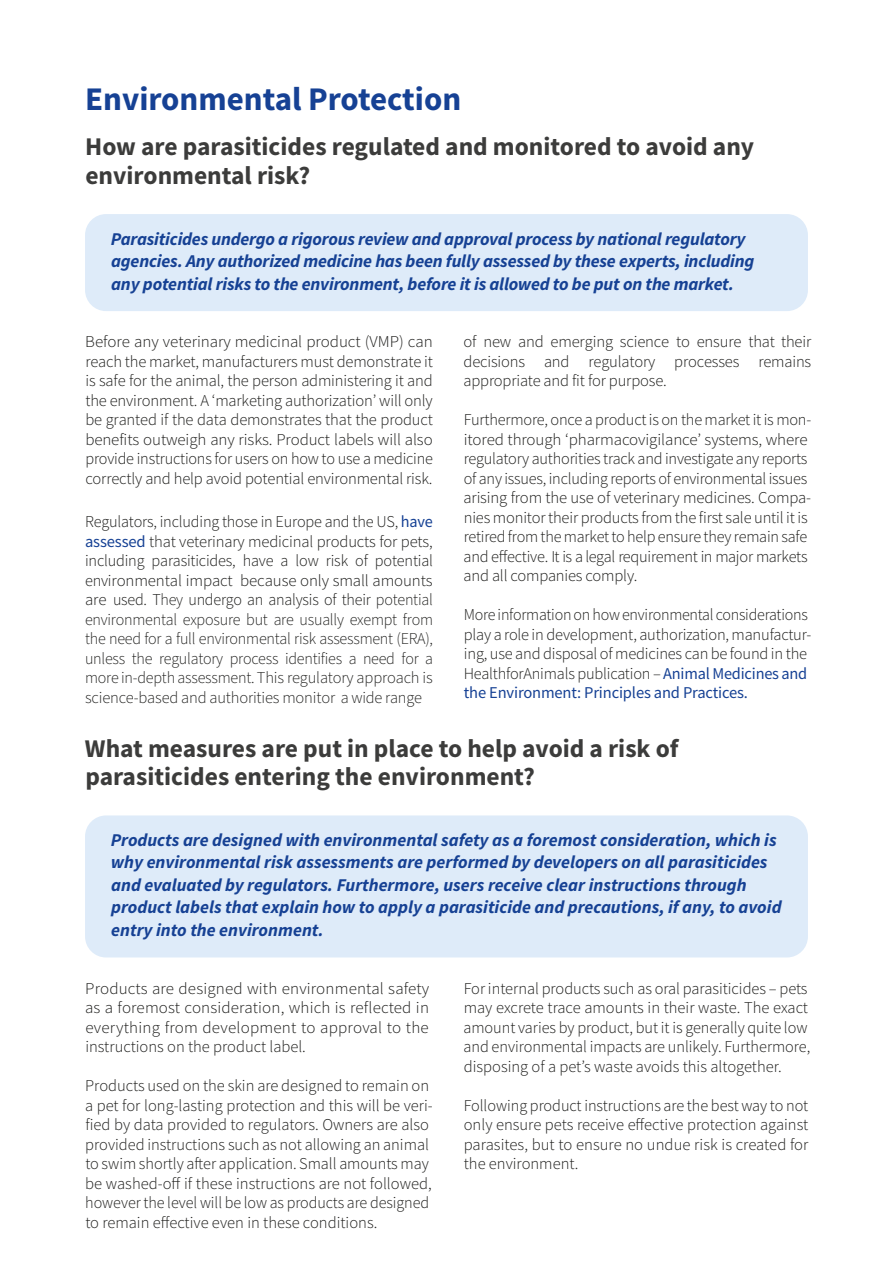
<style>
.page{position:relative;width:893px;height:1263px;background:#fff}
.page>*{position:absolute;margin:0;border:0;box-sizing:border-box;transform-origin:0 0}
.t1{font:700 33px "Source Sans Pro";color:#164194}
.t2{font:700 25.5px/28.5px "Source Sans Pro";color:#3c3c3b}
.t3{font:italic 700 18px/22.5px "Source Sans Pro";color:#164194}
.t4{font:300 16.5px/19.5px "Source Sans Pro";letter-spacing:-.01em;color:#1d1d1b;text-align:justify}
.s1{font-weight:400;color:#164194}
</style>
<div class="page">
<div style="left:85px;top:214px;width:723px;height:97px;background:#deebf9;border-radius:21px"></div>
<div style="left:85px;top:815px;width:723px;height:142px;background:#deebf9;border-radius:21px"></div>
<h1 class="t1" style="left:85px;top:76px;width:378px">Environmental Protection</h1>
<h2 class="t2" style="left:85px;top:132px;width:671px">How are parasiticides regulated and monitored to avoid any environmental risk?</h2>
<p class="t3" style="left:111px;top:227px;width:645px">Parasiticides undergo a rigorous review and approval process by national regulatory agencies. Any authorized medicine has been fully assessed by these experts, including any potential risks to the environment, before it is allowed to be put on the market.</p>
<p class="t4" style="left:463px;top:332px;width:349px">of new and emerging science to ensure that their decisions and regulatory processes remains appropriate and fit for purpose.</p>
<p class="t4" style="left:463px;top:410px;width:349px;text-align:left">Furthermore, once a product is on the market it is mon&shy;itored through ‘pharmacovigilance’ systems, where regulatory authorities track and investigate any reports of any issues, including reports of environmental issues arising from the use of veterinary medicines. Compa&shy;nies monitor their products from the first sale until it is retired from the market to help ensure they remain safe and effective. It is a legal requirement in major markets and all companies comply.</p>
<p class="t4" style="left:464px;top:605px;width:349px;text-align:left">More information on how environmental considerations play a role in development, authorization, manufactur&shy;ing, use and disposal of medicines can be found in the HealthforAnimals publication – <span class="s1">Animal Medicines and the Environment: Principles and Practices.</span></p>
<h2 class="t2" style="left:85px;top:734px;width:595px">What measures are put in place to help avoid a risk of parasiticides entering the environment?</h2>
<p class="t4" style="left:85px;top:332px;width:349px">Before any veterinary medicinal product (VMP) can reach the market, manufacturers must demonstrate it is safe for the animal, the person administering it and the environment. A ‘marketing authorization’ will only be granted if the data demonstrates that the product benefits outweigh any risks. Product labels will also provide instructions for users on how to use a medicine correctly and help avoid potential environmental risk.</p>
<p class="t4" style="left:85px;top:512px;width:350px">Regulators, including those in Europe and the US, <span class="s1">have assessed</span> that veterinary medicinal products for pets, including parasiticides, have a low risk of potential environmental impact because only small amounts are used. They undergo an analysis of their potential environmental exposure but are usually exempt from the need for a full environmental risk assessment (ERA), unless the regulatory process identifies a need for a more in-depth assessment. This regulatory approach is science-based and authorities monitor a wide range</p>
<p class="t3" style="left:111px;top:828px;width:672px">Products are designed with environmental safety as a foremost consideration, which is why environmental risk assessments are performed by developers on all parasiticides and evaluated by regulators. Furthermore, users receive clear instructions through product labels that explain how to apply a parasiticide and precautions, if any, to avoid entry into the environment.</p>
<p class="t4" style="left:85px;top:978px;width:346px">Products are designed with environmental safety as a foremost consideration, which is reflected in everything from development to approval to the instructions on the product label.</p>
<p class="t4" style="left:85px;top:1076px;width:349px;text-align:left">Products used on the skin are designed to remain on a pet for long-lasting protection and this will be veri&shy;fied by data provided to regulators. Owners are also provided instructions such as not allowing an animal to swim shortly after application. Small amounts may be washed-off if these instructions are not followed, however the level will be low as products are designed to remain effective even in these conditions.</p>
<p class="t4" style="left:463px;top:978px;width:348px;text-align:left">For internal products such as oral parasiticides – pets may excrete trace amounts in their waste. The exact amount varies by product, but it is generally quite low and environmental impacts are unlikely. Furthermore, disposing of a pet’s waste avoids this altogether.</p>
<p class="t4" style="left:464px;top:1095px;width:346px">Following product instructions are the best way to not only ensure pets receive effective protection against parasites, but to ensure no undue risk is created for the environment.</p>
</div>
